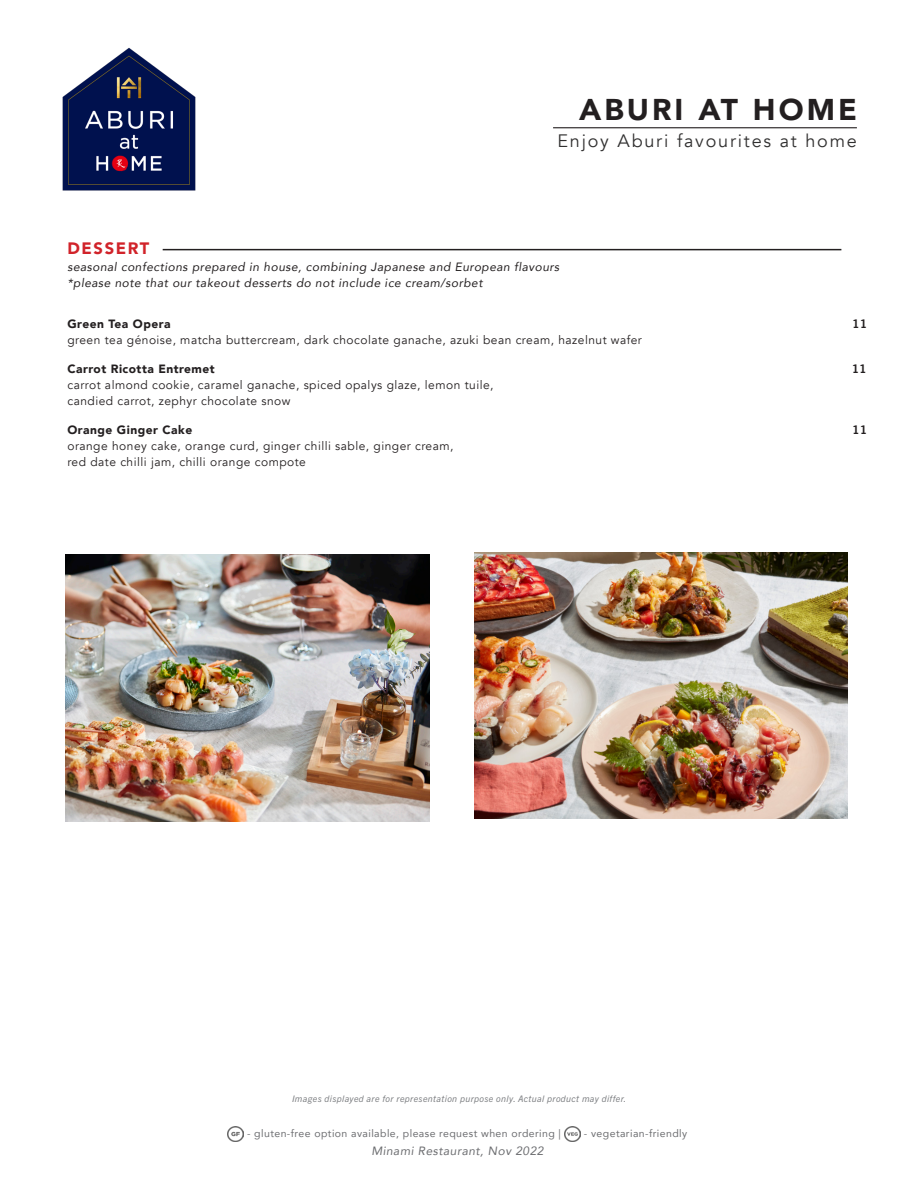
<style>
.page{position:relative;width:918px;height:1188px;background:#fff}
.page>*{position:absolute;margin:0;border:0;box-sizing:border-box;transform-origin:0 0}
.t1{font:900 30px "Avenir";letter-spacing:.1em;color:#231f20}
.t2{font:18px "Avenir";letter-spacing:.1em;color:#313030}
.Category_Name{font:900 16.5px "Avenir";letter-spacing:.1em;color:#d1232a}
.Item_Description{font:12px "Avenir";letter-spacing:.04em;color:#231f20}
.Cat_Description{font:italic 12px "Avenir";letter-spacing:.04em;color:#231f20}
.Customizable_Tiers{font:12px "Avenir";letter-spacing:.04em;color:#231f20}
.Customizable_Tiers-2{font:900 12px "Avenir";letter-spacing:.04em;color:#231f20}
.t3{font:italic 12px "Avenir";letter-spacing:.04em;color:#6c6d70}
.Customizable_Tiers-3{font:700 12px "Trade Gothic Next LT Pro";color:#231f20}
.t4{font:10.5px "Avenir";letter-spacing:.04em;color:#6c6d70}
.Cat_Description-2{font:italic 9px "Trade Gothic Next LT Pro";letter-spacing:.04em;color:#808285}
</style>
<div class="page">
<img style="left:228px;top:1127px;width:15px;height:15px">
<img style="left:565px;top:1126px;width:15px;height:16px">
<hr style="left:163px;top:249px;width:678px;height:1px;background:#231f20">
<img style="left:65px;top:554px;width:365px;height:267px">
<img style="left:475px;top:553px;width:373px;height:266px">
<hr style="left:553px;top:127px;width:304px;height:1px;background:#231f20">
<img style="left:62px;top:48px;width:134px;height:143px">
<p class="t1" style="left:579px;top:84px;width:279px">ABURI AT HOME</p>
<p class="t2" style="left:557px;top:130px;width:301px">Enjoy Aburi favourites at home</p>
<p class="Category_Name" style="left:67px;top:234px;width:84px">DESSERT</p>
<p class="Cat_Description" style="left:67px;top:259px;width:494px">seasonal confections prepared in house, combining Japanese and European flavours</p>
<p class="Cat_Description" style="left:67px;top:276px;width:417px">*please note that our takeout desserts do not include ice cream/sorbet</p>
<p class="Customizable_Tiers-2" style="left:67px;top:314px;width:105px">Green Tea Opera</p>
<p class="Customizable_Tiers-3" style="left:853px;top:315px;width:16px">11</p>
<p class="Item_Description" style="left:67px;top:333px;width:576px">green tea génoise, matcha buttercream, dark chocolate ganache, azuki bean cream, hazelnut wafer</p>
<p class="Customizable_Tiers-2" style="left:67px;top:358px;width:149px">Carrot Ricotta Entremet</p>
<p class="Customizable_Tiers-3" style="left:852px;top:360px;width:16px">11</p>
<p class="Item_Description" style="left:67px;top:378px;width:428px">carrot almond cookie, caramel ganache, spiced opalys glaze, lemon tuile,</p>
<p class="Item_Description" style="left:67px;top:394px;width:225px">candied carrot, zephyr chocolate snow</p>
<p class="Customizable_Tiers-2" style="left:67px;top:419px;width:126px">Orange Ginger Cake</p>
<p class="Customizable_Tiers-3" style="left:853px;top:421px;width:16px">11</p>
<p class="Customizable_Tiers" style="left:67px;top:439px;width:388px">orange honey cake, orange curd, ginger chilli sable, ginger cream,</p>
<p class="Customizable_Tiers" style="left:67px;top:455px;width:240px">red date chilli jam, chilli orange compote</p>
<p class="Cat_Description-2" style="left:292px;top:1093px;width:336px">Images displayed are for representation purpose only. Actual product may differ.</p>
<p class="t4" style="left:247px;top:1125px;width:315px">- gluten-free option available, please request when ordering |</p>
<p class="t4" style="left:584px;top:1125px;width:105px">- vegetarian-friendly</p>
<p class="t3" style="left:371px;top:1144px;width:174px">Minami Restaurant, Nov 2022</p>
</div>
